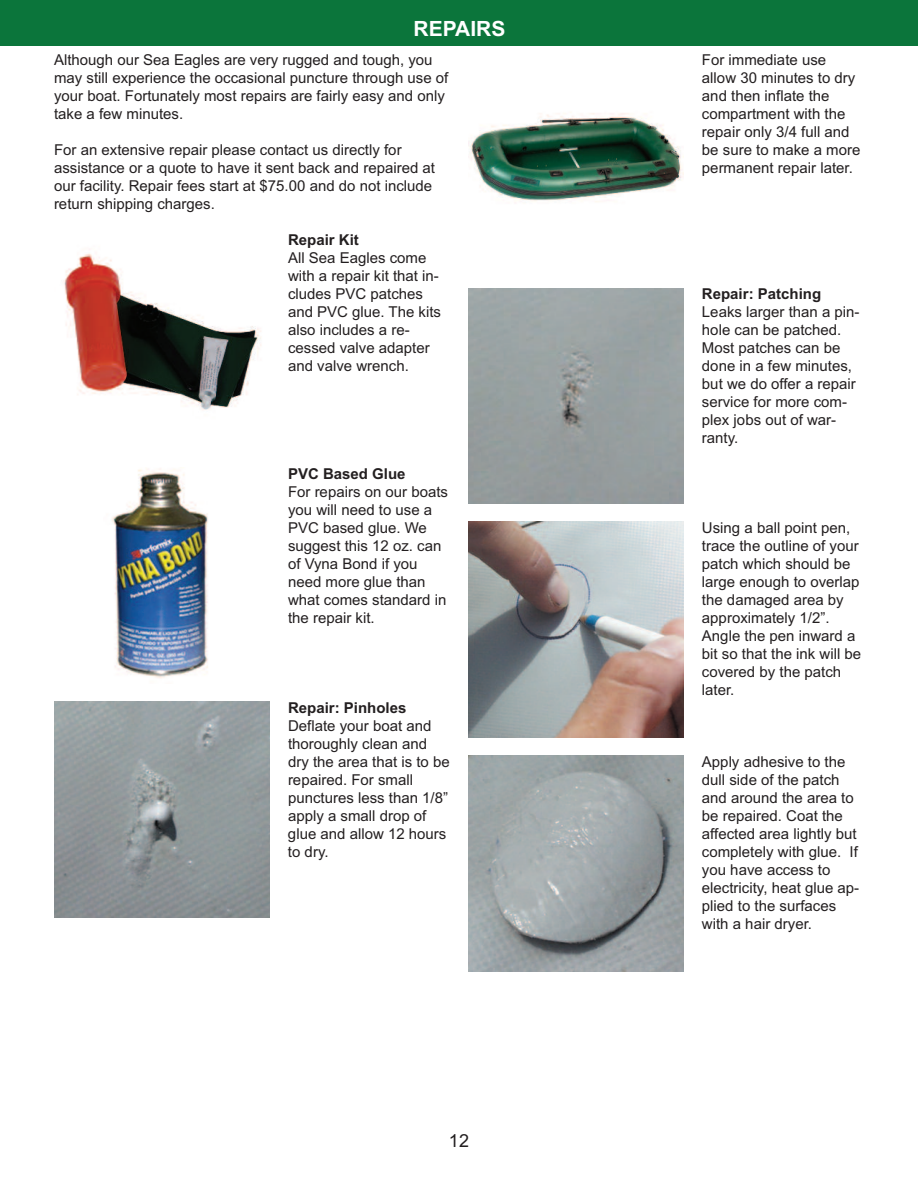
<style>
.page{position:relative;width:918px;height:1188px;background:#fff}
.page>*{position:absolute;margin:0;border:0;box-sizing:border-box;transform-origin:0 0}
.t1{font:700 21px "Arial";color:#fff}
.t2{font:18px "Arial";color:#231f20}
.t3{font:15px/18px "Arial";color:#231f20}
.t4{font:700 15px "Arial";color:#231f20}
</style>
<div class="page">
<img style="left:64px;top:253px;width:197px;height:157px">
<img style="left:111px;top:468px;width:97px;height:210px">
<img style="left:54px;top:702px;width:216px;height:216px">
<img style="left:468px;top:113px;width:216px;height:89px">
<img style="left:468px;top:288px;width:216px;height:216px">
<img style="left:468px;top:522px;width:216px;height:216px">
<img style="left:468px;top:756px;width:216px;height:216px">
<div style="left:0;top:0;width:918px;height:45px;background:#0b753b"></div>
<h1 class="t1" style="left:414px;top:16px;width:93px">REPAIRS</h1>
<p class="t3" style="left:54px;top:51px;width:396px">Although our Sea Eagles are very rugged and tough, you may still experience the occasional puncture through use of your boat. Fortunately most repairs are fairly easy and only take a few minutes.</p>
<p class="t3" style="left:54px;top:141px;width:383px">For an extensive repair please contact us directly for assistance or a quote to have it sent back and repaired at our facility. Repair fees start at $75.00 and do not include return shipping charges.</p>
<p class="t4" style="left:288px;top:231px;width:72px">Repair Kit</p>
<p class="t3" style="left:288px;top:249px;width:155px">All Sea Eagles come with a repair kit that in&shy;cludes PVC patches and PVC glue. The kits also includes a re&shy;cessed valve adapter and valve wrench.</p>
<p class="t4" style="left:288px;top:465px;width:119px">PVC Based Glue</p>
<p class="t3" style="left:288px;top:483px;width:162px">For repairs on our boats you will need to use a<br>PVC based glue. We suggest this 12 oz. can of Vyna Bond if you need more glue than what comes standard in the repair kit.</p>
<p class="t4" style="left:288px;top:699px;width:120px">Repair: Pinholes</p>
<p class="t3" style="left:288px;top:717px;width:163px">Deflate your boat and thoroughly clean and dry the area that is to be repaired. For small punctures less than 1/8” apply a small drop of glue and allow 12 hours to dry.</p>
<p class="t2" style="left:449px;top:1130px;width:22px">12</p>
<p class="t3" style="left:702px;top:51px;width:160px">For immediate use allow 30 minutes to dry and then inflate the compartment with the repair only 3/4 full and be sure to make a more permanent repair later.</p>
<p class="t4" style="left:702px;top:285px;width:121px">Repair: Patching</p>
<p class="t3" style="left:702px;top:303px;width:159px">Leaks larger than a pin&shy;hole can be patched.<br>Most patches can be done in a few minutes, but we do offer a repair service for more com&shy;plex jobs out of war&shy;ranty.</p>
<p class="t3" style="left:702px;top:519px;width:161px">Using a ball point pen, trace the outline of your patch which should be large enough to overlap the damaged area by approximately 1/2”.<br>Angle the pen inward a bit so that the ink will be covered by the patch later.</p>
<p class="t3" style="left:702px;top:753px;width:159px">Apply adhesive to the dull side of the patch and around the area to be repaired. Coat the affected area lightly but completely with glue. If you have access to electricity, heat glue ap&shy;plied to the surfaces with a hair dryer.</p>
</div>
